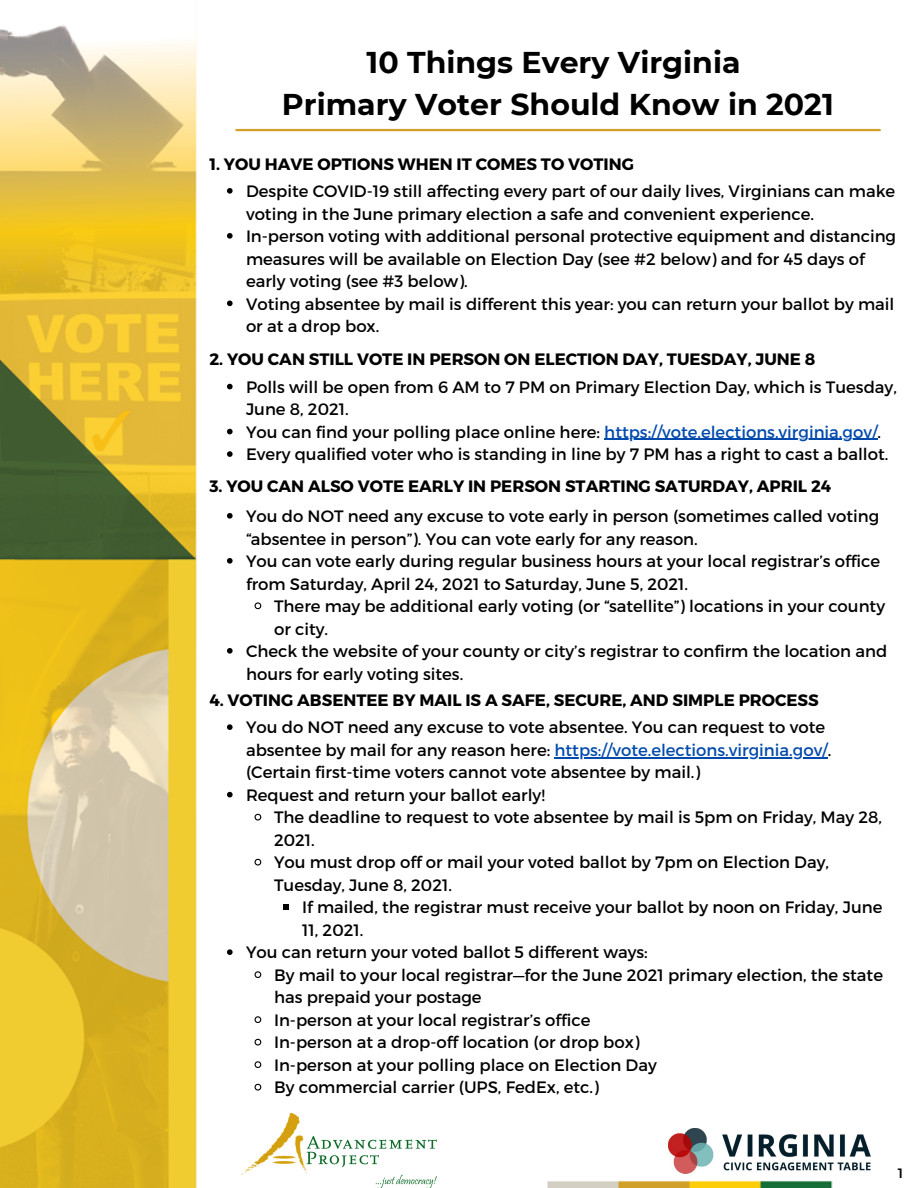
<style>
.page{position:relative;width:918px;height:1188px;background:#fff}
.page>*{position:absolute;margin:0;border:0;box-sizing:border-box;transform-origin:0 0}
.t1{font:700 30px "Montserrat";color:#000}
.t2{font:16.5px/22.5px "Montserrat";color:#000}
.t3{font:700 16.5px "Montserrat";color:#000}
.t4{font:600 13.5px "Montserrat";color:#000}
.s1{color:#004aad}
</style>
<div class="page">
<img style="left:0;top:25px;width:881px;height:1163px">
<img style="left:669px;top:1128px;width:202px;height:45px">
<img style="left:241px;top:1114px;width:196px;height:74px">
<hr style="left:236px;top:129px;width:644px;height:2px;background:#d3a12a">
<svg style="left:227px;top:188px;width:6px;height:6px"></svg>
<svg style="left:227px;top:233px;width:6px;height:6px"></svg>
<svg style="left:227px;top:301px;width:6px;height:5px"></svg>
<svg style="left:227px;top:384px;width:6px;height:5px"></svg>
<svg style="left:227px;top:429px;width:6px;height:5px"></svg>
<hr style="left:604px;top:439px;width:274px;height:1px;background:#004aad">
<svg style="left:227px;top:451px;width:6px;height:6px"></svg>
<svg style="left:227px;top:513px;width:6px;height:6px"></svg>
<svg style="left:227px;top:558px;width:6px;height:6px"></svg>
<svg style="left:254px;top:602px;width:8px;height:8px"></svg>
<svg style="left:227px;top:648px;width:6px;height:6px"></svg>
<svg style="left:227px;top:724px;width:6px;height:6px"></svg>
<hr style="left:555px;top:757px;width:273px;height:1px;background:#004aad">
<svg style="left:227px;top:792px;width:6px;height:5px"></svg>
<svg style="left:254px;top:813px;width:8px;height:8px"></svg>
<svg style="left:254px;top:858px;width:8px;height:8px"></svg>
<svg style="left:283px;top:904px;width:6px;height:6px"></svg>
<svg style="left:227px;top:949px;width:6px;height:6px"></svg>
<svg style="left:254px;top:970px;width:8px;height:9px"></svg>
<svg style="left:254px;top:1015px;width:8px;height:9px"></svg>
<svg style="left:254px;top:1038px;width:8px;height:8px"></svg>
<svg style="left:254px;top:1060px;width:8px;height:9px"></svg>
<svg style="left:254px;top:1083px;width:8px;height:8px"></svg>
<p class="t1" style="left:367px;top:44px;width:375px">10 Things Every Virginia</p>
<p class="t1" style="left:282px;top:86px;width:553px">Primary Voter Should Know in 2021</p>
<p class="t3" style="left:209px;top:153px;width:426px">1. YOU HAVE OPTIONS WHEN IT COMES TO VOTING</p>
<p class="t2" style="left:246px;top:179px;width:651px">Despite COVID-19 still affecting every part of our daily lives, Virginians can make voting in the June primary election a safe and convenient experience.</p>
<p class="t2" style="left:246px;top:224px;width:652px">In-person voting with additional personal protective equipment and distancing measures will be available on Election Day (see #2 below) and for 45 days of early voting (see #3 below).</p>
<p class="t2" style="left:246px;top:292px;width:650px">Voting absentee by mail is different this year: you can return your ballot by mail or at a drop box.</p>
<p class="t3" style="left:209px;top:348px;width:608px">2. YOU CAN STILL VOTE IN PERSON ON ELECTION DAY, TUESDAY, JUNE 8</p>
<p class="t2" style="left:246px;top:375px;width:652px">Polls will be open from 6 AM to 7 PM on Primary Election Day, which is Tuesday,<br>June 8, 2021.</p>
<p class="t2" style="left:246px;top:420px;width:637px">You can find your polling place online here: <span class="s1">https://vote.elections.virginia.gov/</span>.</p>
<p class="t2" style="left:246px;top:442px;width:644px">Every qualified voter who is standing in line by 7 PM has a right to cast a ballot.</p>
<p class="t3" style="left:209px;top:475px;width:624px">3. YOU CAN ALSO VOTE EARLY IN PERSON STARTING SATURDAY, APRIL 24</p>
<p class="t2" style="left:246px;top:504px;width:635px">You do NOT need any excuse to vote early in person (sometimes called voting “absentee in person”). You can vote early for any reason.</p>
<p class="t2" style="left:246px;top:549px;width:636px">You can vote early during regular business hours at your local registrar’s office from Saturday, April 24, 2021 to Saturday, June 5, 2021.</p>
<p class="t2" style="left:274px;top:594px;width:613px">There may be additional early voting (or “satellite”) locations in your county or city.</p>
<p class="t2" style="left:246px;top:639px;width:643px">Check the website of your county or city’s registrar to confirm the location and hours for early voting sites.</p>
<p class="t3" style="left:209px;top:689px;width:611px">4. VOTING ABSENTEE BY MAIL IS A SAFE, SECURE, AND SIMPLE PROCESS</p>
<p class="t2" style="left:246px;top:715px;width:587px">You do NOT need any excuse to vote absentee. You can request to vote absentee by mail for any reason here: <span class="s1">https://vote.elections.virginia.gov/</span>. (Certain first-time voters cannot vote absentee by mail.)</p>
<p class="t2" style="left:246px;top:783px;width:300px">Request and return your ballot early!</p>
<p class="t2" style="left:274px;top:805px;width:609px">The deadline to request to vote absentee by mail is 5pm on Friday, May 28,<br>2021.</p>
<p class="t2" style="left:274px;top:850px;width:556px">You must drop off or mail your voted ballot by 7pm on Election Day,<br>Tuesday, June 8, 2021.</p>
<p class="t2" style="left:302px;top:895px;width:582px">If mailed, the registrar must receive your ballot by noon on Friday, June<br>11, 2021.</p>
<p class="t2" style="left:246px;top:940px;width:403px">You can return your voted ballot 5 different ways:</p>
<p class="t2" style="left:274px;top:963px;width:610px">By mail to your local registrar—for the June 2021 primary election, the state has prepaid your postage</p>
<p class="t2" style="left:274px;top:1008px;width:318px">In-person at your local registrar’s office</p>
<p class="t2" style="left:274px;top:1030px;width:367px">In-person at a drop-off location (or drop box)</p>
<p class="t2" style="left:274px;top:1053px;width:384px">In-person at your polling place on Election Day</p>
<p class="t2" style="left:274px;top:1075px;width:326px">By commercial carrier (UPS, FedEx, etc.)</p>
<p class="t4" style="left:898px;top:1165px;width:7px">1</p>
</div>
